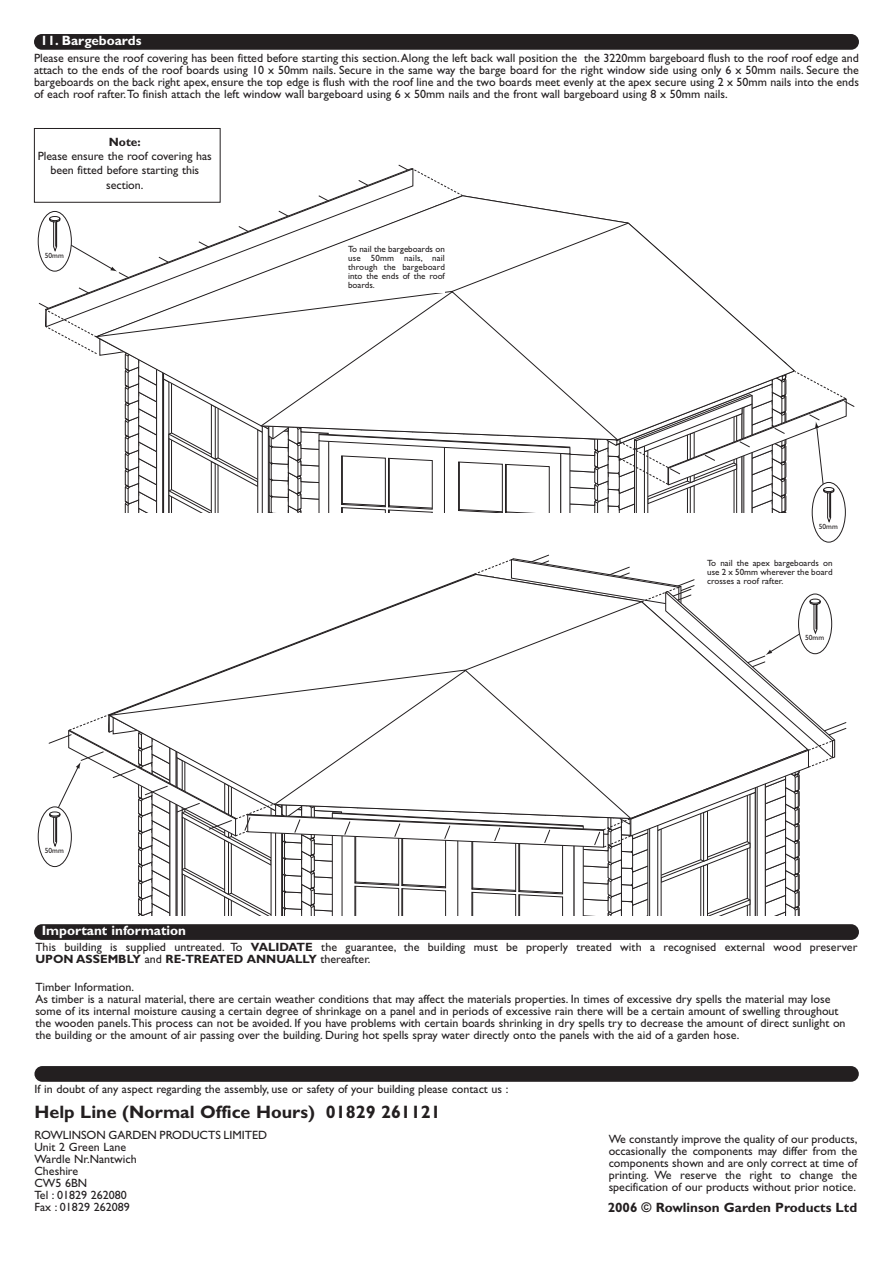
<style>
.page{position:relative;width:893px;height:1263px;background:#fff}
.page>*{position:absolute;margin:0;border:0;box-sizing:border-box;transform-origin:0 0}
.t1{font:700 18px "Gill Sans";color:#231f20}
.t2{font:700 13.5px "Gill Sans";color:#fff}
.t3{font:700 13.5px "Gill Sans";color:#231f20}
.t4{font:12px/12px "Gill Sans";color:#231f20}
.t5{font:700 12px "Gill Sans";color:#231f20}
.t6{font:9px/9px "Gill Sans";color:#231f20;text-align:justify}
.t7{font:7.5px "Gill Sans";color:#231f20}
.s1{font-weight:700}
</style>
<div class="page">
<div style="left:34px;top:34px;width:825px;height:16px;background:#231f20;border-radius:8px"></div>
<div style="left:812px;top:482px;width:34px;height:60px;background:#fff;border:1px solid #231f20;border-radius:50%"></div>
<svg style="left:38px;top:211px;width:34px;height:60px"></svg>
<svg style="left:45px;top:195px;width:810px;height:327px"></svg>
<div style="left:34px;top:128px;width:186px;height:74px;background:#fff"></div>
<div style="left:34px;top:128px;width:187px;height:75px;border:1px solid #231f20"></div>
<div style="left:38px;top:806px;width:34px;height:61px;background:#fff;border:1px solid #231f20;border-radius:50%"></div>
<div style="left:348px;top:246px;width:97px;height:47px;background:#fff"></div>
<svg style="left:46px;top:558px;width:789px;height:358px"></svg>
<div style="left:34px;top:924px;width:825px;height:16px;background:#231f20;border-radius:8px"></div>
<div style="left:34px;top:1066px;width:825px;height:16px;background:#231f20;border-radius:8px"></div>
<p class="t2" style="left:40px;top:36px;width:103px">11. Bargeboards</p>
<p class="t4" style="left:34px;top:53px;width:826px;text-align:justify">Please ensure the roof covering has been fitted before starting this section.Along the left back wall position the the 3220mm bargeboard flush to the roof roof edge and attach to the ends of the roof boards using 10 x 50mm nails. Secure in the same way the barge board for the right window side using only 6 x 50mm nails. Secure the bargeboards on the back right apex, ensure the top edge is flush with the roof line and the two boards meet evenly at the apex secure using 2 x 50mm nails into the ends of each roof rafter.To finish attach the left window wall bargeboard using 6 x 50mm nails and the front wall bargeboard using 8 x 50mm nails.</p>
<p class="t5" style="left:109px;top:137px;width:33px">Note:</p>
<p class="t4" style="left:38px;top:150px;width:176px;line-height:14.4px;text-align:center">Please ensure the roof covering has been fitted before starting this section.</p>
<p class="t7" style="left:45px;top:252px;width:21px">50mm</p>
<p class="t6" style="left:348px;top:246px;width:98px">To nail the bargeboards on use 50mm nails, nail through the bargeboard into the ends of the roof boards.</p>
<p class="t7" style="left:45px;top:848px;width:21px">50mm</p>
<p class="t7" style="left:819px;top:523px;width:21px">50mm</p>
<p class="t6" style="left:707px;top:559px;width:127px">To nail the apex bargeboards on use 2 x 50mm wherever the board crosses a roof rafter.</p>
<p class="t7" style="left:805px;top:635px;width:21px">50mm</p>
<p class="t2" style="left:42px;top:925px;width:146px">Important information</p>
<p class="t4" style="left:35px;top:942px;width:824px">This building is supplied untreated. To <span class="s1">VALIDATE</span> the guarantee, the building must be properly treated with a recognised external wood preserver<br><span class="s1">UPON ASSEMBLY</span> and <span class="s1">RE-TREATED ANNUALLY</span> thereafter.</p>
<p class="t4" style="left:35px;top:982px;width:812px">Timber Information.<br>As timber is a natural material, there are certain weather conditions that may affect the materials properties. In times of excessive dry spells the material may lose some of its internal moisture causing a certain degree of shrinkage on a panel and in periods of excessive rain there will be a certain amount of swelling throughout the wooden panels.This process can not be avoided. If you have problems with certain boards shrinking in dry spells try to decrease the amount of direct sunlight on the building or the amount of air passing over the building. During hot spells spray water directly onto the panels with the aid of a garden hose.</p>
<p class="t4" style="left:34px;top:1085px;width:476px">If in doubt of any aspect regarding the assembly, use or safety of your building please contact us :</p>
<h1 class="t1" style="left:34px;top:1106px;width:408px">Help Line (Normal Office Hours) 01829 261121</h1>
<p class="t4" style="left:34px;top:1130px;width:234px">ROWLINSON GARDEN PRODUCTS LIMITED<br>Unit 2 Green Lane<br>Wardle Nr.Nantwich<br>Cheshire<br>CW5 6BN<br>Tel : 01829 262080<br>Fax : 01829 262089</p>
<p class="t4" style="left:609px;top:1134px;width:250px;text-align:justify">We constantly improve the quality of our products, occasionally the components may differ from the components shown and are only correct at time of printing. We reserve the right to change the specification of our products without prior notice.</p>
<p class="t3" style="left:608px;top:1202px;width:251px">2006 © Rowlinson Garden Products Ltd</p>
</div>
